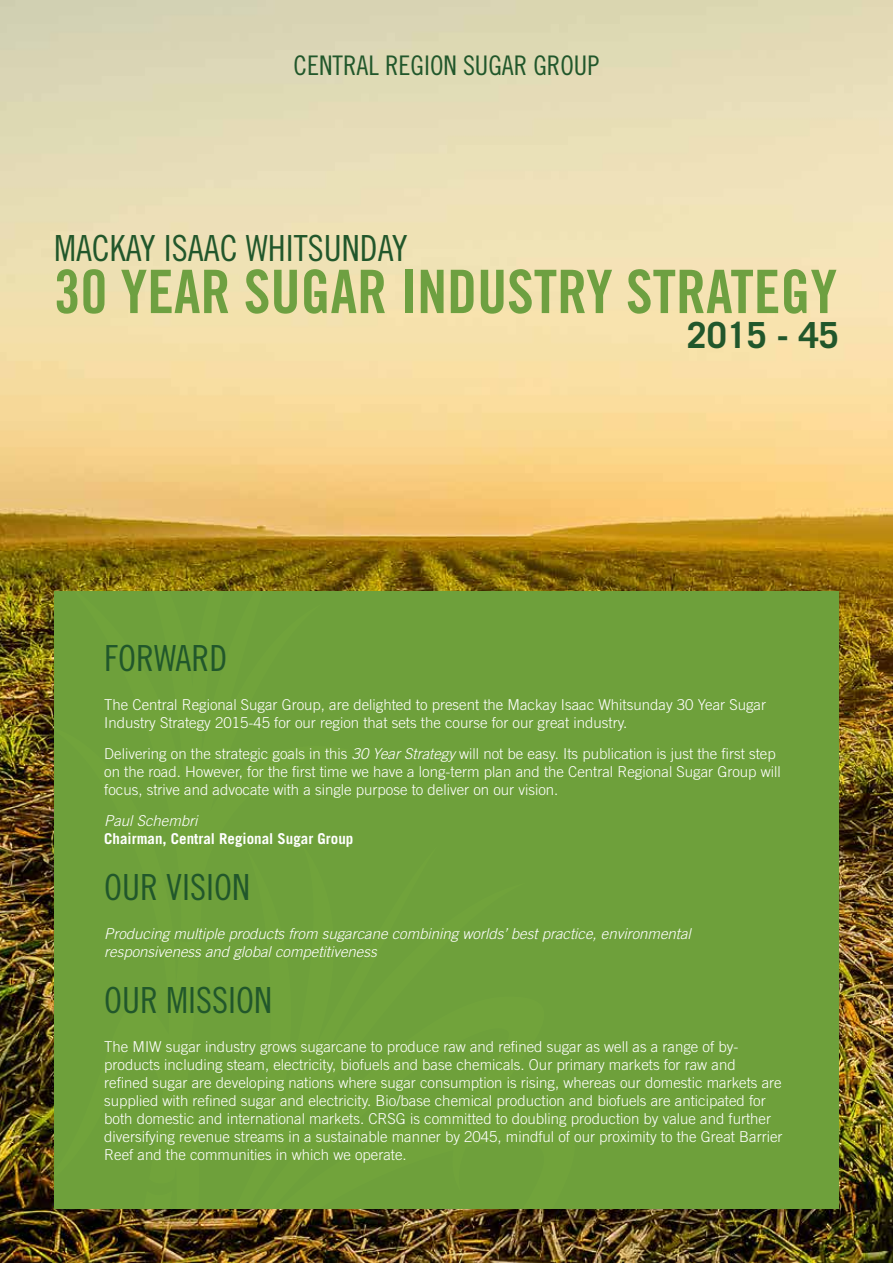
<style>
.page{position:relative;width:893px;height:1263px;background:#fff}
.page>*{position:absolute;margin:0;border:0;box-sizing:border-box;transform-origin:0 0}
.t1{font:60px "Trade Gothic Bold Cond Twenty";color:#6ea041}
.t2{font:36px "Trade Gothic Cond Eighteen";color:#21572b}
.t3{font:700 36px "Trade Gothic";color:#21572b}
.t4{font:27px "Trade Gothic Cond Eighteen";color:#21572b}
.t5{font:300 15px/18px "Trade Gothic";color:#fff}
.t6{font:italic 300 15px/18px "Trade Gothic";color:#fff}
.t7{font:700 15px "Trade Gothic";color:#fff}
.s1{font-style:italic}
</style>
<div class="page">
<img style="left:0;top:0;width:893px;height:1263px">
<div style="left:54px;top:592px;width:785px;height:617px;background:#6ea03b"></div>
<h3 class="t4" style="left:294px;top:50px;width:307px">CENTRAL REGION SUGAR GROUP</h3>
<h2 class="t2" style="left:54px;top:226px;width:355px">MACKAY ISAAC WHITSUNDAY</h2>
<h1 class="t1" style="left:54px;top:255px;width:785px">30 YEAR SUGAR INDUSTRY STRATEGY</h1>
<h2 class="t3" style="left:687px;top:313px;width:154px">2015 - 45</h2>
<h2 class="t2" style="left:104px;top:637px;width:125px">FORWARD</h2>
<p class="t5" style="left:104px;top:696px;width:663px">The Central Regional Sugar Group, are delighted to present the Mackay Isaac Whitsunday 30 Year Sugar<br>Industry Strategy 2015-45 for our region that sets the course for our great industry.</p>
<p class="t5" style="left:104px;top:744px;width:678px">Delivering on the strategic goals in this <span class="s1">30 Year Strategy</span> will not be easy. Its publication is just the first step on the road. However, for the first time we have a long-term plan and the Central Regional Sugar Group will focus, strive and advocate with a single purpose to deliver on our vision.</p>
<p class="t6" style="left:104px;top:811px;width:95px">Paul Schembri</p>
<p class="t7" style="left:104px;top:829px;width:251px">Chairman, Central Regional Sugar Group</p>
<h2 class="t2" style="left:104px;top:865px;width:147px">OUR VISION</h2>
<p class="t6" style="left:104px;top:924px;width:588px">Producing multiple products from sugarcane combining worlds’ best practice, environmental responsiveness and global competitiveness</p>
<h2 class="t2" style="left:104px;top:979px;width:169px">OUR MISSION</h2>
<p class="t5" style="left:104px;top:1038px;width:680px">The MIW sugar industry grows sugarcane to produce raw and refined sugar as well as a range of by&shy;products including steam, electricity, biofuels and base chemicals. Our primary markets for raw and refined sugar are developing nations where sugar consumption is rising, whereas our domestic markets are supplied with refined sugar and electricity. Bio/base chemical production and biofuels are anticipated for both domestic and international markets. CRSG is committed to doubling production by value and further diversifying revenue streams in a sustainable manner by 2045, mindful of our proximity to the Great Barrier Reef and the communities in which we operate.</p>
</div>
